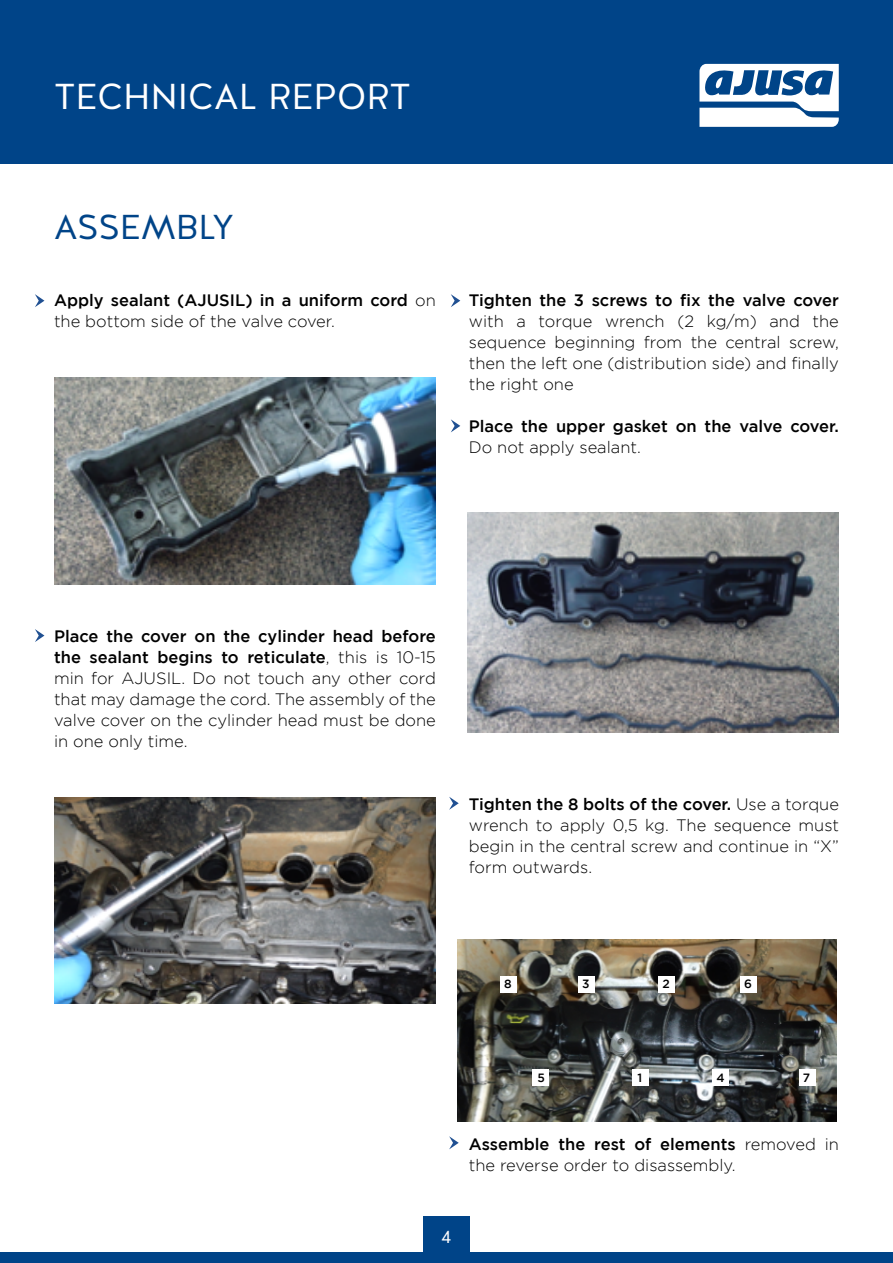
<style>
.page{position:relative;width:893px;height:1263px;background:#fff}
.page>*{position:absolute;margin:0;border:0;box-sizing:border-box;transform-origin:0 0}
.t1{font:36px "Halis GR";color:#fff}
.t2{font:34.5px "Halis GR";color:#048}
.t3{font:18px "Halis GR";color:#fff}
.t4{font:300 16.5px/21px "Gotham";color:#000;text-align:justify}
.t5{font:500 16.5px/21px "Gotham";color:#000}
.t6{font:500 12px "Gotham";color:#000}
.s1{font-weight:300}
.s2{font-weight:500}
</style>
<div class="page">
<div style="left:0;top:0;width:893px;height:163px;background:#048"></div>
<svg style="left:699px;top:64px;width:140px;height:63px"></svg>
<div style="left:0;top:1252px;width:893px;height:11px;background:#048"></div>
<div style="left:423px;top:1216px;width:47px;height:46px;background:#048"></div>
<svg style="left:35px;top:294px;width:9px;height:13px"></svg>
<svg style="left:35px;top:629px;width:9px;height:13px"></svg>
<svg style="left:449px;top:797px;width:10px;height:13px"></svg>
<svg style="left:449px;top:1136px;width:10px;height:13px"></svg>
<svg style="left:451px;top:294px;width:9px;height:13px"></svg>
<svg style="left:451px;top:419px;width:9px;height:13px"></svg>
<img style="left:54px;top:377px;width:382px;height:207px">
<img style="left:54px;top:797px;width:382px;height:206px">
<img style="left:468px;top:512px;width:371px;height:220px">
<img style="left:457px;top:940px;width:380px;height:182px">
<div style="left:500px;top:976px;width:16px;height:16px;background:#fff"></div>
<div style="left:578px;top:976px;width:17px;height:16px;background:#fff"></div>
<div style="left:659px;top:976px;width:16px;height:16px;background:#fff"></div>
<div style="left:740px;top:976px;width:17px;height:16px;background:#fff"></div>
<div style="left:799px;top:1069px;width:16px;height:17px;background:#fff"></div>
<div style="left:713px;top:1069px;width:16px;height:17px;background:#fff"></div>
<div style="left:633px;top:1069px;width:16px;height:17px;background:#fff"></div>
<div style="left:532px;top:1069px;width:17px;height:17px;background:#fff"></div>
<h1 class="t1" style="left:54px;top:73px;width:358px">TECHNICAL REPORT</h1>
<h2 class="t2" style="left:54px;top:204px;width:181px">ASSEMBLY</h2>
<p class="t5" style="left:54px;top:289px;width:383px">Apply sealant (AJUSIL) in a uniform cord <span class="s1">on the bottom side of the valve cover.</span></p>
<p class="t5" style="left:469px;top:289px;width:372px">Tighten the 3 screws to fix the valve cover</p>
<p class="t4" style="left:469px;top:310px;width:372px">with a torque wrench (2 kg/m) and the sequence beginning from the central screw, then the left one (distribution side) and finally the right one</p>
<p class="t5" style="left:469px;top:415px;width:372px">Place the upper gasket on the valve cover.</p>
<p class="t4" style="left:469px;top:436px;width:174px">Do not apply sealant.</p>
<p class="t4" style="left:54px;top:625px;width:383px"><span class="s2">Place the cover on the cylinder head before the sealant begins to reticulate</span>, this is 10-15 min for AJUSIL. Do not touch any other cord that may damage the cord. The assembly of the valve cover on the cylinder head must be done in one only time.</p>
<p class="t4" style="left:469px;top:793px;width:372px"><span class="s2">Tighten the 8 bolts of the cover.</span> Use a torque wrench to apply 0,5 kg. The sequence must begin in the central screw and continue in “X” form outwards.</p>
<p class="t6" style="left:504px;top:977px;width:9px">8</p>
<p class="t6" style="left:582px;top:977px;width:9px">3</p>
<p class="t6" style="left:663px;top:977px;width:9px">2</p>
<p class="t6" style="left:744px;top:977px;width:9px">6</p>
<p class="t6" style="left:537px;top:1071px;width:9px">5</p>
<p class="t6" style="left:638px;top:1071px;width:6px">1</p>
<p class="t6" style="left:717px;top:1071px;width:10px">4</p>
<p class="t6" style="left:803px;top:1071px;width:9px">7</p>
<p class="t4" style="left:469px;top:1133px;width:372px"><span class="s2">Assemble the rest of elements</span> removed in the reverse order to disassembly.</p>
<p class="t3" style="left:442px;top:1225px;width:11px">4</p>
</div>
